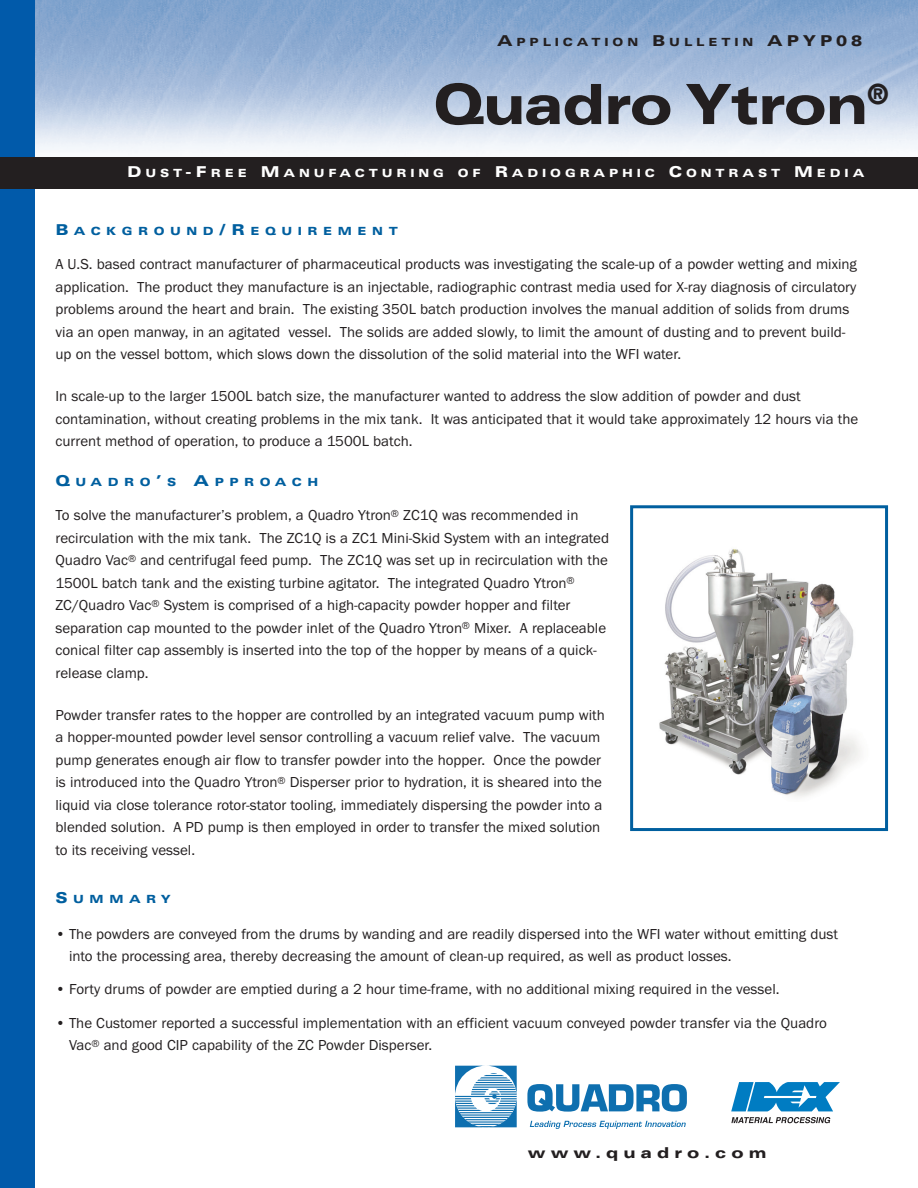
<style>
.page{position:relative;width:918px;height:1188px;background:#fff}
.page>*{position:absolute;margin:0;border:0;box-sizing:border-box;transform-origin:0 0}
.t1{font:900 expanded 55.5px "Univers";letter-spacing:-.02em;color:#231f20;scale:.95 1}
.t2{font:15px/22.5px "Franklin Gothic";color:#231f20}
.t3{font:900 expanded 15px "Univers";letter-spacing:.34em;color:#231f20}
.t4{font:900 expanded 11.25px "Univers";letter-spacing:.345em;color:#fff}
.t5{font:900 expanded 11.25px "Univers";letter-spacing:.495em;color:#005f9f}
.t6{font:900 expanded 11.25px "Univers";letter-spacing:.345em;color:#231f20}
.s1{font-size:15px}
</style>
<div class="page">
<img style="left:35px;top:0;width:883px;height:152px">
<div style="left:0;top:0;width:35px;height:1188px;background:#015aaa"></div>
<div style="left:0;top:157px;width:918px;height:32px;background:#231f20"></div>
<svg style="left:455px;top:1066px;width:62px;height:62px"></svg>
<svg style="left:527px;top:1084px;width:160px;height:28px"></svg>
<svg style="left:530px;top:1121px;width:156px;height:8px"></svg>
<svg style="left:731px;top:1082px;width:109px;height:29px"></svg>
<svg style="left:731px;top:1117px;width:99px;height:6px"></svg>
<img style="left:659px;top:549px;width:203px;height:248px">
<div style="left:630px;top:505px;width:258px;height:326px;border:3px solid #005f9f"></div>
<p class="t6" style="left:497px;top:37px;width:367px"><span class="s1">A</span>PPLICATION <span class="s1">B</span>ULLETIN <span class="s1">APYP08</span></p>
<h1 class="t1" style="left:433px;top:84px;width:481px">Quadro Ytron<sup>®</sup></h1>
<p class="t4" style="left:127px;top:169px;width:739px"><span class="s1">D</span>UST<span class="s1">-F</span>REE <span class="s1">M</span>ANUFACTURING OF <span class="s1">R</span>ADIOGRAPHIC <span class="s1">C</span>ONTRAST <span class="s1">M</span>EDIA</p>
<p class="t5" style="left:56px;top:227px;width:344px"><span class="s1">B</span>ACKGROUND<span class="s1">/R</span>EQUIREMENT</p>
<p class="t2" style="left:56px;top:254px;width:803px">A U.S. based contract manufacturer of pharmaceutical products was investigating the scale-up of a powder wetting and mixing application. The product they manufacture is an injectable, radiographic contrast media used for X-ray diagnosis of circulatory problems around the heart and brain. The existing 350L batch production involves the manual addition of solids from drums via an open manway, in an agitated vessel. The solids are added slowly, to limit the amount of dusting and to prevent build&shy;up on the vessel bottom, which slows down the dissolution of the solid material into the WFI water.</p>
<p class="t2" style="left:56px;top:386px;width:804px">In scale-up to the larger 1500L batch size, the manufacturer wanted to address the slow addition of powder and dust contamination, without creating problems in the mix tank. It was anticipated that it would take approximately 12 hours via the current method of operation, to produce a 1500L batch.</p>
<p class="t5" style="left:56px;top:478px;width:264px"><span class="s1">Q</span>UADRO<span class="s1">’</span>S <span class="s1">A</span>PPROACH</p>
<p class="t2" style="left:55px;top:505px;width:555px">To solve the manufacturer’s problem, a Quadro Ytron<sup>®</sup> ZC1Q was recommended in recirculation with the mix tank. The ZC1Q is a ZC1 Mini-Skid System with an integrated Quadro Vac<sup>®</sup> and centrifugal feed pump. The ZC1Q was set up in recirculation with the 1500L batch tank and the existing turbine agitator. The integrated Quadro Ytron<sup>® </sup>ZC/Quadro Vac<sup>®</sup> System is comprised of a high-capacity powder hopper and filter separation cap mounted to the powder inlet of the Quadro Ytron<sup>®</sup> Mixer. A replaceable conical filter cap assembly is inserted into the top of the hopper by means of a quick&shy;release clamp.</p>
<p class="t2" style="left:55px;top:705px;width:551px">Powder transfer rates to the hopper are controlled by an integrated vacuum pump with a hopper-mounted powder level sensor controlling a vacuum relief valve. The vacuum pump generates enough air flow to transfer powder into the hopper. Once the powder is introduced into the Quadro Ytron<sup>®</sup> Disperser prior to hydration, it is sheared into the liquid via close tolerance rotor-stator tooling, immediately dispersing the powder into a blended solution. A PD pump is then employed in order to transfer the mixed solution to its receiving vessel.</p>
<p class="t5" style="left:56px;top:895px;width:117px"><span class="s1">S</span>UMMARY</p>
<p class="t2" style="left:69px;top:924px;width:771px;text-indent:-14px">• The powders are conveyed from the drums by wanding and are readily dispersed into the WFI water without emitting dust into the processing area, thereby decreasing the amount of clean-up required, as well as product losses.</p>
<p class="t2" style="left:56px;top:979px;width:726px">• Forty drums of powder are emptied during a 2 hour time-frame, with no additional mixing required in the vessel.</p>
<p class="t2" style="left:69px;top:1013px;width:759px;text-indent:-14px">• The Customer reported a successful implementation with an efficient vacuum conveyed powder transfer via the Quadro<br>Vac<sup>®</sup> and good CIP capability of the ZC Powder Disperser.</p>
<p class="t3" style="left:528px;top:1147px;width:240px">www.quadro.com</p>
</div>
